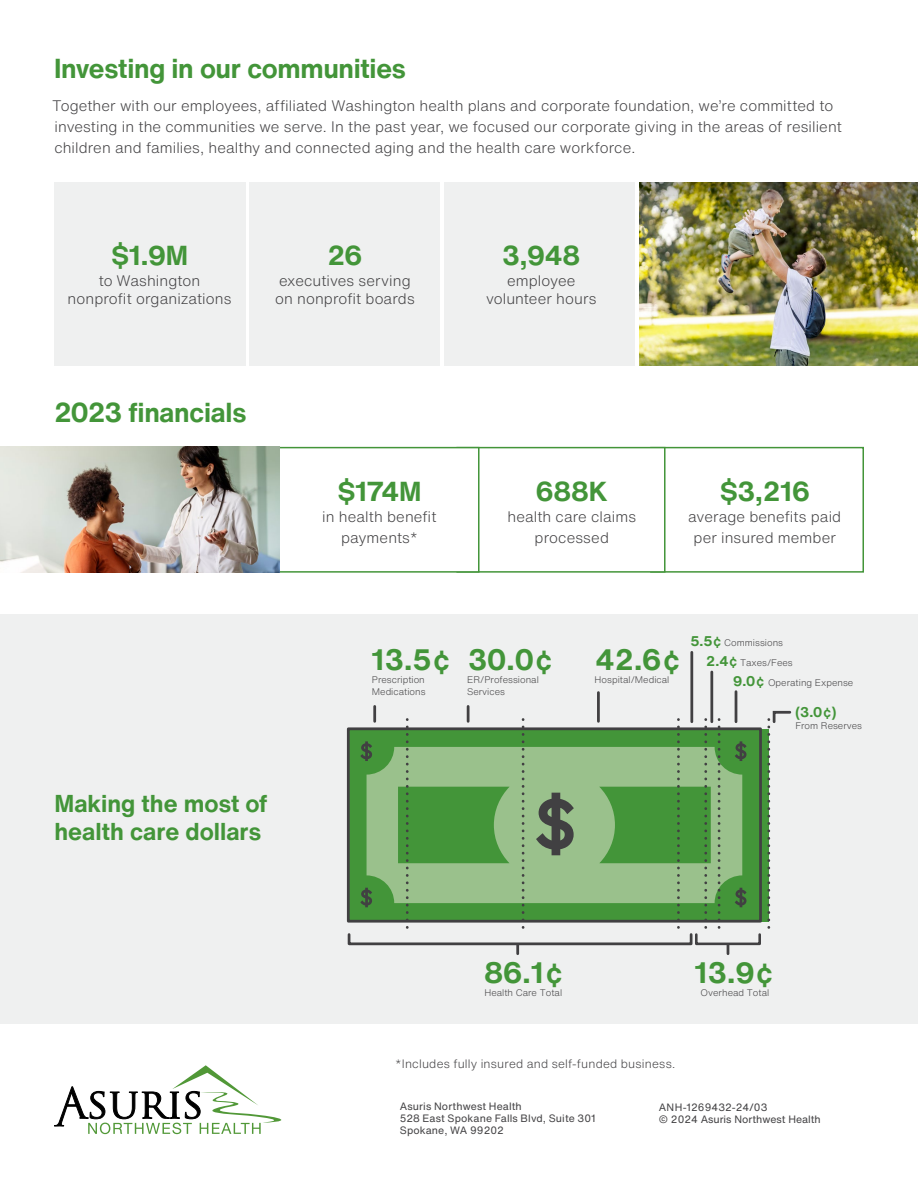
<style>
.page{position:relative;width:918px;height:1188px;background:#fff}
.page>*{position:absolute;margin:0;border:0;box-sizing:border-box;transform-origin:0 0}
.t1{font:700 29.1px "Helvetica Now Text";color:#439539}
.t2{font:700 27px "Helvetica Now Text";letter-spacing:-.015em;color:#439539}
.t3{font:700 24px/28.5px "Helvetica Now Text";letter-spacing:-.005em;color:#439539}
.t4{font:300 15px/21px "Helvetica Now Text";letter-spacing:.005em;color:#414042;text-align:center}
.t5{font:700 13.8px "Helvetica Now Text";color:#439539}
.t6{font:300 12px "Helvetica Now Text";letter-spacing:.015em;color:#414042}
.t7{font:10.5px/12px "Helvetica Now Text";letter-spacing:.01em;color:#414042}
.t8{font:300 9.45px/11.2px "Helvetica Now Text";color:#414042}
.s1{font-weight:700;font-size:13.8px;color:#439539}
</style>
<div class="page">
<div style="left:650px;top:447px;width:214px;height:126px;background:#fff;border:2px solid #439539"></div>
<div style="left:456px;top:447px;width:210px;height:126px;background:#fff;border:2px solid #439539"></div>
<div style="left:255px;top:447px;width:225px;height:126px;background:#fff;border:2px solid #439539"></div>
<div style="left:0;top:614px;width:918px;height:410px;background:#eff0f0"></div>
<div style="left:348px;top:729px;width:413px;height:192px;background:#439539"></div>
<svg style="left:367px;top:747px;width:375px;height:156px;fill:#9ac18c"></svg>
<svg style="left:735px;top:741px;width:12px;height:20px"></svg>
<svg style="left:735px;top:888px;width:12px;height:19px"></svg>
<hr style="left:373px;top:706px;width:3px;height:15px;background:#414042">
<hr style="left:467px;top:706px;width:3px;height:15px;background:#414042">
<hr style="left:597px;top:693px;width:3px;height:28px;background:#414042">
<svg style="left:718px;top:719px;width:2px;height:210px"></svg>
<hr style="left:735px;top:692px;width:2px;height:30px;background:#414042">
<svg style="left:767px;top:710px;width:25px;height:219px"></svg>
<svg style="left:346px;top:719px;width:365px;height:235px"></svg>
<div style="left:695px;top:933px;width:66px;height:12px;border:3px solid #414042"></div>
<svg style="left:727px;top:944px;width:2px;height:10px"></svg>
<hr style="left:710px;top:672px;width:3px;height:50px;background:#414042">
<hr style="left:690px;top:652px;width:3px;height:70px;background:#414042">
<div style="left:249px;top:183px;width:191px;height:183px;background:#eff0f0"></div>
<div style="left:445px;top:183px;width:190px;height:183px;background:#eff0f0"></div>
<div style="left:54px;top:183px;width:191px;height:183px;background:#eff0f0"></div>
<img style="left:0;top:447px;width:279px;height:126px">
<img style="left:640px;top:183px;width:278px;height:183px">
<svg style="left:54px;top:1065px;width:227px;height:69px"></svg>
<h2 class="t2" style="left:54px;top:50px;width:354px">Investing in our communities</h2>
<p class="t4" style="left:52px;top:95px;width:791px;text-align:left">Together with our employees, affiliated Washington health plans and corporate foundation, we’re committed to investing in the communities we serve. In the past year, we focused our corporate giving in the areas of resilient children and families, healthy and connected aging and the health care workforce.</p>
<h2 class="t2" style="left:111px;top:238px;width:79px">$1.9M</h2>
<p class="t4" style="left:68px;top:272px;width:165px;line-height:18px">to Washington nonprofit organizations</p>
<h2 class="t2" style="left:327px;top:238px;width:37px">26</h2>
<p class="t4" style="left:275px;top:272px;width:141px;line-height:18px;text-align:left">executives serving on nonprofit boards</p>
<h2 class="t2" style="left:502px;top:238px;width:79px">3,948</h2>
<p class="t4" style="left:486px;top:272px;width:112px;line-height:18px">employee volunteer hours</p>
<h2 class="t2" style="left:54px;top:395px;width:194px">2023 financials</h2>
<h3 class="t3" style="left:54px;top:789px;width:214px">Making the most of health care dollars</h3>
<h2 class="t2" style="left:337px;top:473px;width:86px">$174M</h2>
<p class="t4" style="left:322px;top:506px;width:116px">in health benefit payments*</p>
<h2 class="t2" style="left:536px;top:473px;width:73px">688K</h2>
<p class="t4" style="left:507px;top:506px;width:130px">health care claims processed</p>
<h2 class="t2" style="left:720px;top:473px;width:92px">$3,216</h2>
<p class="t4" style="left:688px;top:506px;width:155px">average benefits paid per insured member</p>
<h1 class="t1" style="left:372px;top:640px;width:81px">13.5¢</h1>
<p class="t8" style="left:372px;top:674px;width:55px">Prescription<br>Medications</p>
<h1 class="t1" style="left:468px;top:640px;width:87px">30.0¢</h1>
<p class="t8" style="left:467px;top:674px;width:73px">ER/Professional<br>Services</p>
<h1 class="t1" style="left:596px;top:640px;width:87px">42.6¢</h1>
<p class="t8" style="left:595px;top:674px;width:76px">Hospital/Medical</p>
<p class="t8" style="left:706px;top:633px;width:88px;line-height:19.8px;text-indent:-16px"><span class="s1">5.5¢</span> Commissions<br><span class="s1">2.4¢</span> Taxes/Fees</p>
<p class="t8" style="left:733px;top:677px;width:122px"><span class="s1">9.0¢</span> Operating Expense</p>
<p class="t5" style="left:795px;top:703px;width:43px">(3.0¢)</p>
<p class="t8" style="left:795px;top:720px;width:68px">From Reserves</p>
<h1 class="t1" style="left:484px;top:953px;width:81px">86.1¢</h1>
<p class="t8" style="left:484px;top:987px;width:79px">Health Care Total</p>
<h1 class="t1" style="left:695px;top:953px;width:81px">13.9¢</h1>
<p class="t8" style="left:701px;top:987px;width:70px">Overhead Total</p>
<p class="t6" style="left:395px;top:1056px;width:282px">*Includes fully insured and self-funded business.</p>
<p class="t7" style="left:400px;top:1100px;width:198px">Asuris Northwest Health<br>528 East Spokane Falls Blvd, Suite 301<br>Spokane, WA 99202</p>
<p class="t7" style="left:659px;top:1101px;width:163px">ANH-1269432-24/03<br>© 2024 Asuris Northwest Health</p>
</div>
